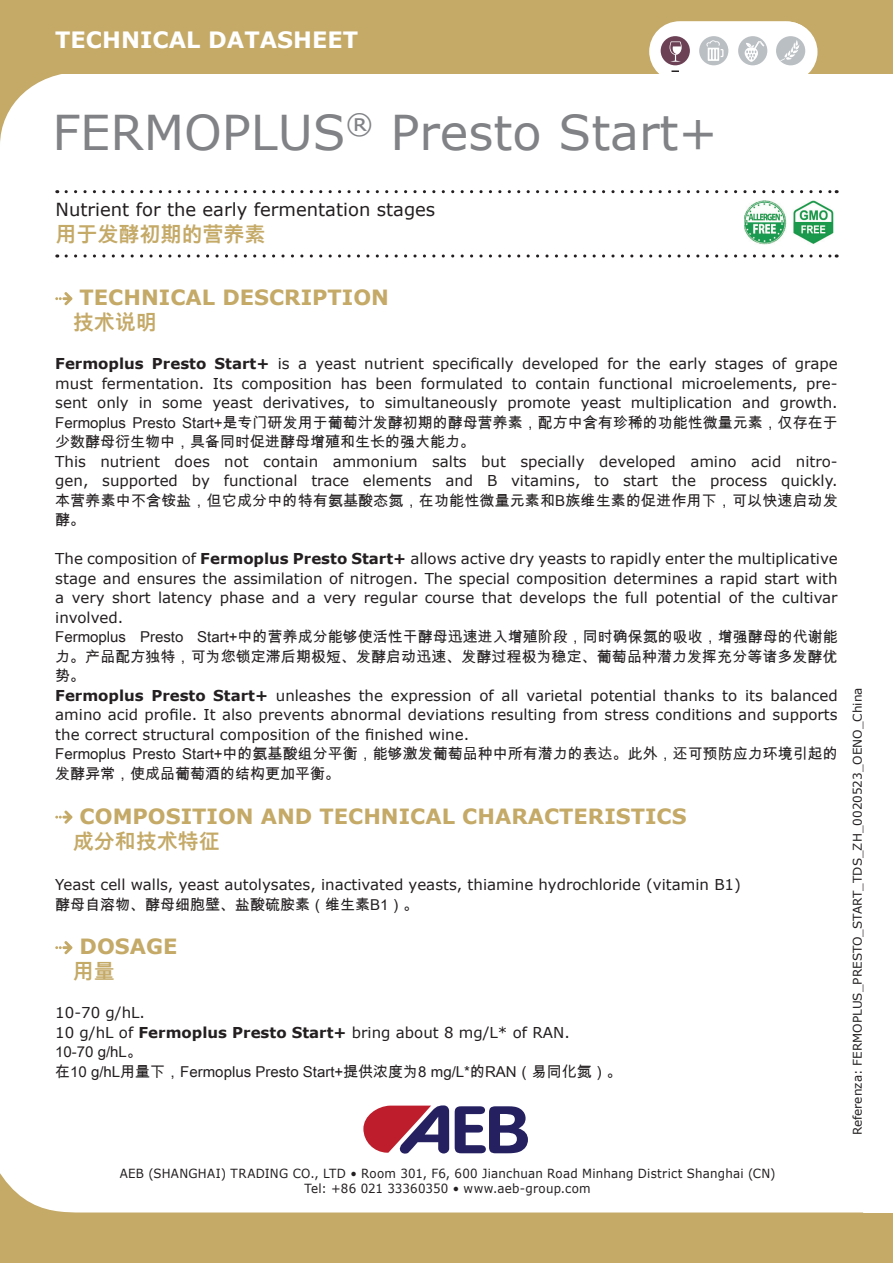
<style>
.page{position:relative;width:893px;height:1263px;background:#fff}
.page>*{position:absolute;margin:0;border:0;box-sizing:border-box;transform-origin:0 0}
.t1{font:48px "Verdana";color:#808285}
.t2{font:700 22.5px "Verdana";color:#fff}
.t3{font:700 21px "Verdana";color:#c4a967}
.t4{font:700 21px "Arial Unicode MS";color:#c4a967}
.t5{font:18px "Verdana";color:#231f20}
.t6{font:15px/19.5px "Verdana";color:#231f20;text-align:justify}
.t7{font:15px/19.5px "Arial Unicode MS";color:#231f20}
.t8{font:12.6px/15.1px "Verdana";letter-spacing:.02em;color:#231f20;text-align:center;scale:.94 1}
.t9{font:12px "Verdana";color:#231f20}
.s1{font-weight:700}
</style>
<div class="page">
<div style="left:0;top:0;width:893px;height:73px;background:#c4a967"></div>
<svg style="left:0;top:28px;width:863px;height:114px"></svg>
<svg style="left:0;top:1153px;width:513px;height:59px"></svg>
<div style="left:0;top:1212px;width:893px;height:51px;background:#c4a967"></div>
<svg style="left:66px;top:190px;width:771px;height:3px"></svg>
<svg style="left:66px;top:254px;width:771px;height:4px"></svg>
<svg style="left:649px;top:21px;width:167px;height:61px"></svg>
<div style="left:650px;top:22px;width:167px;height:60px;background:#fff;border-radius:30px"></div>
<svg style="left:671px;top:70px;width:8px;height:2px"></svg>
<div style="left:776px;top:36px;width:29px;height:29px;background:#babfc3;border-radius:50%"></div>
<svg style="left:780px;top:40px;width:20px;height:21px"></svg>
<div style="left:738px;top:36px;width:29px;height:29px;background:#babfc3;border-radius:50%"></div>
<div style="left:661px;top:36px;width:29px;height:29px;background:#6c4156;border-radius:50%"></div>
<div style="left:699px;top:36px;width:29px;height:29px;background:#babfc3;border-radius:50%"></div>
<svg style="left:706px;top:40px;width:17px;height:21px"></svg>
<svg style="left:670px;top:41px;width:12px;height:21px"></svg>
<svg style="left:745px;top:41px;width:20px;height:21px"></svg>
<svg style="left:55px;top:292px;width:17px;height:13px"></svg>
<svg style="left:55px;top:810px;width:17px;height:14px"></svg>
<svg style="left:55px;top:941px;width:17px;height:13px"></svg>
<img style="left:744px;top:201px;width:90px;height:44px">
<svg style="left:363px;top:1105px;width:165px;height:48px"></svg>
<h2 class="t2" style="left:55px;top:24px;width:304px">TECHNICAL DATASHEET</h2>
<h1 class="t1" style="left:52px;top:100px;width:667px">FERMOPLUS<sup>®</sup> Presto Start+</h1>
<p class="t5" style="left:56px;top:197px;width:381px">Nutrient for the early fermentation stages</p>
<h3 class="t4" style="left:56px;top:219px;width:212px">用于发酵初期的营养素</h3>
<h3 class="t3" style="left:80px;top:283px;width:311px">TECHNICAL DESCRIPTION</h3>
<h3 class="t4" style="left:73px;top:308px;width:86px">技术说明</h3>
<p class="t6" style="left:55px;top:354px;width:784px"><span class="s1">Fermoplus Presto Start+</span> is a yeast nutrient specifically developed for the early stages of grape must fermentation. Its composition has been formulated to contain functional microelements, pre&shy;sent only in some yeast derivatives, to simultaneously promote yeast multiplication and growth.</p>
<p class="t7" style="left:55px;top:413px;width:784px">Fermoplus Presto Start+是专门研发用于葡萄汁发酵初期的酵母营养素，配方中含有珍稀的功能性微量元素，仅存在于少数酵母衍生物中，具备同时促进酵母增殖和生长的强大能力。</p>
<p class="t6" style="left:55px;top:452px;width:784px">This nutrient does not contain ammonium salts but specially developed amino acid nitro&shy;gen, supported by functional trace elements and B vitamins, to start the process quickly.</p>
<p class="t7" style="left:55px;top:491px;width:784px">本营养素中不含铵盐，但它成分中的特有氨基酸态氮，在功能性微量元素和B族维生素的促进作用下，可以快速启动发酵。</p>
<p class="t6" style="left:55px;top:549px;width:784px">The composition of <span class="s1">Fermoplus Presto Start+</span> allows active dry yeasts to rapidly enter the multiplicative stage and ensures the assimilation of nitrogen. The special composition determines a rapid start with a very short latency phase and a very regular course that develops the full potential of the cultivar involved.</p>
<p class="t7" style="left:55px;top:627px;width:784px;text-align:justify">Fermoplus Presto Start+中的营养成分能够使活性干酵母迅速进入增殖阶段，同时确保氮的吸收，增强酵母的代谢能力。产品配方独特，可为您锁定滞后期极短、发酵启动迅速、发酵过程极为稳定、葡萄品种潜力发挥充分等诸多发酵优势。</p>
<p class="t6" style="left:55px;top:686px;width:784px"><span class="s1">Fermoplus Presto Start+</span> unleashes the expression of all varietal potential thanks to its balanced amino acid profile. It also prevents abnormal deviations resulting from stress conditions and supports the correct structural composition of the finished wine.</p>
<p class="t7" style="left:55px;top:744px;width:784px">Fermoplus Presto Start+中的氨基酸组分平衡，能够激发葡萄品种中所有潜力的表达。此外，还可预防应力环境引起的发酵异常，使成品葡萄酒的结构更加平衡。</p>
<h3 class="t3" style="left:80px;top:801px;width:608px">COMPOSITION AND TECHNICAL CHARACTERISTICS</h3>
<h3 class="t4" style="left:73px;top:826px;width:149px">成分和技术特征</h3>
<p class="t6" style="left:55px;top:875px;width:687px">Yeast cell walls, yeast autolysates, inactivated yeasts, thiamine hydrochloride (vitamin B1)</p>
<p class="t7" style="left:55px;top:894px;width:365px">酵母自溶物、酵母细胞壁、盐酸硫胺素（维生素B1）。</p>
<h3 class="t3" style="left:80px;top:932px;width:99px">DOSAGE</h3>
<h3 class="t4" style="left:73px;top:956px;width:44px">用量</h3>
<p class="t6" style="left:55px;top:1003px;width:516px">10-70 g/hL.<br>10 g/hL of <span class="s1">Fermoplus Presto Start+</span> bring about 8 mg/L* of RAN.</p>
<p class="t7" style="left:55px;top:1042px;width:568px">10-70 g/hL。<br>在10 g/hL用量下，Fermoplus Presto Start+提供浓度为8 mg/L*的RAN（易同化氮）。</p>
<p class="t8" style="left:120px;top:1166px;width:699px">AEB (SHANGHAI) TRADING CO., LTD • Room 301, F6, 600 Jianchuan Road Minhang District Shanghai (CN)<br>Tel: +86 021 33360350 • www.aeb-group.com</p>
<p class="t9" style="left:849px;top:1135px;width:449px;rotate:-90deg">Referenza: FERMOPLUS_PRESTO_START_TDS_ZH_0020523_OENO_China</p>
</div>
